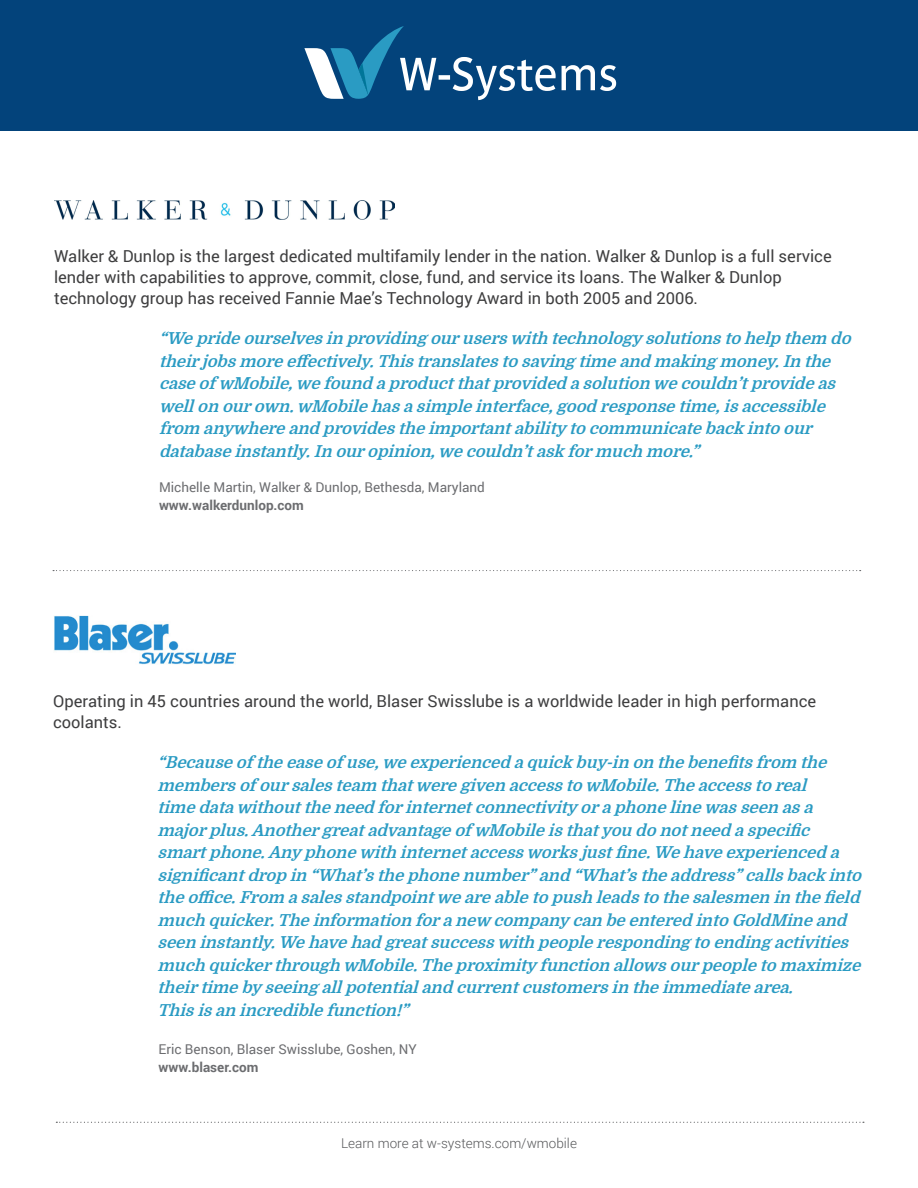
<style>
.page{position:relative;width:918px;height:1188px;background:#fff}
.page>*{position:absolute;margin:0;border:0;box-sizing:border-box;transform-origin:0 0}
.Body{font:italic 700 16.5px/22.5px "Domine";color:#2a9bc3}
.Body-2{font:16.5px/21px "Roboto";color:#3e3e3f}
.Section_Subtitle{font:16.5px/21px "Roboto";color:#3e3e3f}
.Body-3{font:13.5px "Roboto";color:#6c6d70}
.Body-4{font:700 13.5px "Roboto";color:#6c6d70}
.t1{font:300 13.5px "Roboto";color:#57585a}
</style>
<div class="page">
<svg style="left:56px;top:1122px;width:808px;height:1px"></svg>
<div style="left:0;top:0;width:918px;height:131px;background:#03437b"></div>
<svg style="left:304px;top:26px;width:312px;height:74px"></svg>
<img style="left:54px;top:201px;width:340px;height:19px">
<svg style="left:53px;top:570px;width:808px;height:1px"></svg>
<img style="left:54px;top:616px;width:182px;height:49px">
<p class="Body-2" style="left:54px;top:245px;width:779px">Walker &amp; Dunlop is the largest dedicated multifamily lender in the nation. Walker &amp; Dunlop is a full service lender with capabilities to approve, commit, close, fund, and service its loans. The Walker &amp; Dunlop technology group has received Fannie Mae’s Technology Award in both 2005 and 2006.</p>
<p class="Body" style="left:159px;top:327px;width:698px">“Weprideourselvesin providing ouruserswith technologysolutionsto help them do theirjobsmoreeffectively.Thistranslatesto saving timeand making money.In the caseof wMobile,wefound aproductthatprovided asolution wecouldn’tprovideas wellon ourown.wMobilehasasimpleinterface,good responsetime,isaccessible from anywhereand providestheimportantabilityto communicateback into our databaseinstantly.In ouropinion,wecouldn’task formuch more.”</p>
<p class="Body-3" style="left:159px;top:478px;width:327px">Michelle Martin, Walker &amp; Dunlop, Bethesda, Maryland</p>
<p class="Body-4" style="left:159px;top:496px;width:146px">www.walkerdunlop.com</p>
<p class="Section_Subtitle" style="left:53px;top:690px;width:765px">Operating in 45 countries around the world, Blaser Swisslube is a worldwide leader in high performance coolants.</p>
<p class="Body" style="left:158px;top:752px;width:710px">“Becauseof theeaseof use,weexperienced aquick buy-in on thebenefitsfrom the membersof oursalesteam thatweregiven accessto wMobile.Theaccessto real timedatawithouttheneed forinternetconnectivityoraphonelinewasseen asa majorplus.Anothergreatadvantageof wMobileisthatyou do notneed aspecific smartphone.Anyphonewith internetaccessworksjustfine.Wehaveexperienced a significantdrop in “What’sthephonenumber”and “What’stheaddress”callsback into theoffice.From asalesstandpointweareableto push leadsto thesalesmen in thefield much quicker.Theinformation foranew companycan beentered into GoldMineand seen instantly.Wehavehad greatsuccesswith peopleresponding to ending activities much quickerthrough wMobile.Theproximityfunction allowsourpeopleto maximize theirtimebyseeing allpotentialand currentcustomersin theimmediatearea.</p>
<p class="Body" style="left:158px;top:999px;width:257px">Thisisan incrediblefunction!”</p>
<p class="Body-3" style="left:159px;top:1040px;width:260px">Eric Benson, Blaser Swisslube, Goshen, NY</p>
<p class="Body-4" style="left:159px;top:1058px;width:101px">www.blaser.com</p>
<p class="t1" style="left:341px;top:1134px;width:237px">Learn more at w-systems.com/wmobile</p>
</div>
